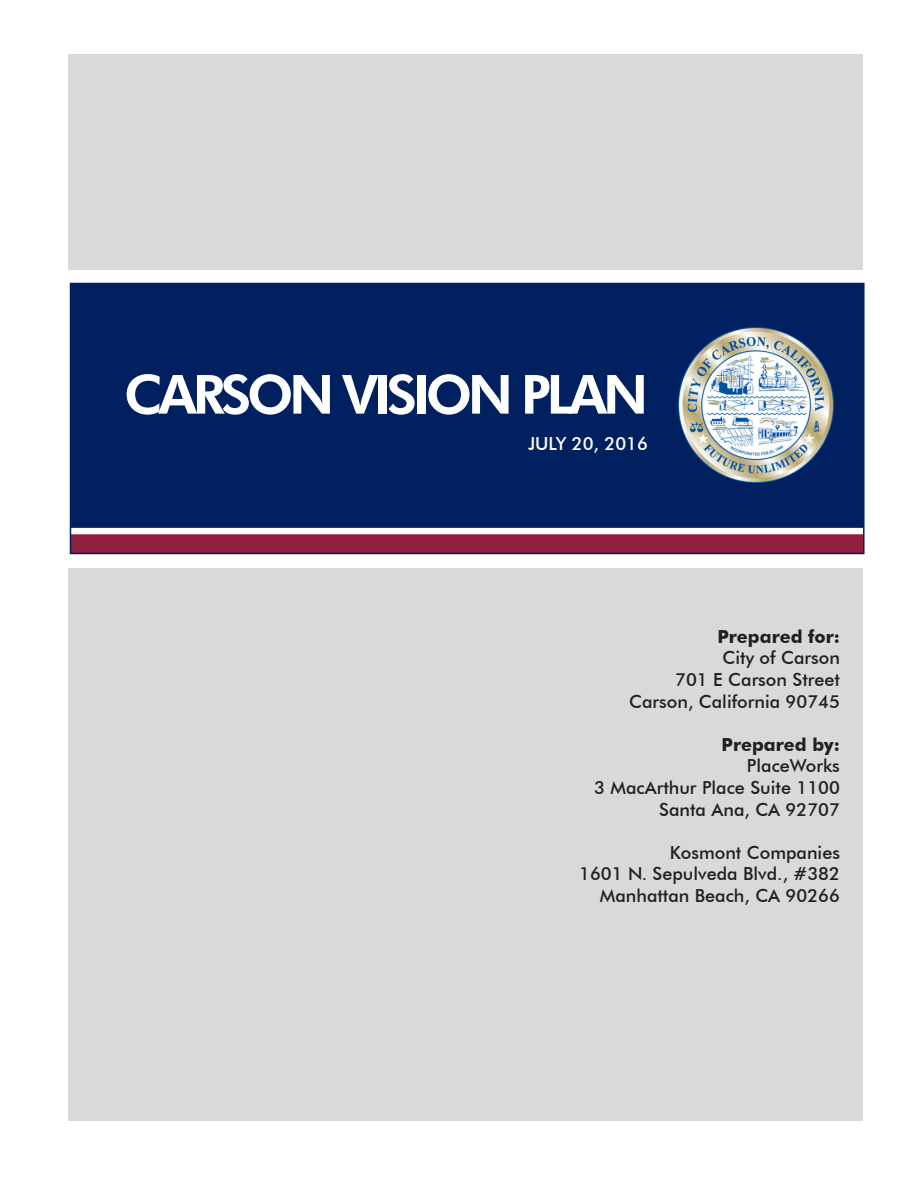
<style>
.page{position:relative;width:918px;height:1188px;background:#fff}
.page>*{position:absolute;margin:0;border:0;box-sizing:border-box;transform-origin:0 0}
.t1{font:800 54px "Futura BT";letter-spacing:-.08em;color:#fff}
.t2{font:500 18px "Futura BT";color:#231f20}
.t3{font:700 18px "Futura BT";color:#231f20}
.t4{font:500 18px "Futura BT";color:#fff}
</style>
<div class="page">
<img style="left:73px;top:286px;width:789px;height:265px">
<div style="left:70px;top:283px;width:795px;height:271px;border:2px solid #012060"></div>
<div style="left:68px;top:568px;width:795px;height:552px;background:#d9d9d9"></div>
<div style="left:68px;top:54px;width:795px;height:215px;background:#d9d9d9"></div>
<img style="left:678px;top:327px;width:156px;height:156px">
<p class="t1" style="left:124px;top:362px;width:526px">CARSON VISION PLAN</p>
<p class="t4" style="left:528px;top:433px;width:121px">JULY 20, 2016</p>
<p class="t3" style="left:717px;top:625px;width:124px">Prepared for:</p>
<p class="t2" style="left:723px;top:647px;width:119px">City of Carson</p>
<p class="t2" style="left:675px;top:669px;width:166px">701 E Carson Street</p>
<p class="t2" style="left:629px;top:690px;width:212px">Carson, California 90745</p>
<p class="t3" style="left:722px;top:733px;width:120px">Prepared by:</p>
<p class="t2" style="left:747px;top:755px;width:95px">PlaceWorks</p>
<p class="t2" style="left:594px;top:777px;width:247px">3 MacArthur Place Suite 1100</p>
<p class="t2" style="left:659px;top:798px;width:182px">Santa Ana, CA 92707</p>
<p class="t2" style="left:670px;top:841px;width:172px">Kosmont Companies</p>
<p class="t2" style="left:579px;top:863px;width:262px">1601 N. Sepulveda Blvd., #382</p>
<p class="t2" style="left:600px;top:885px;width:242px">Manhattan Beach, CA 90266</p>
</div>
